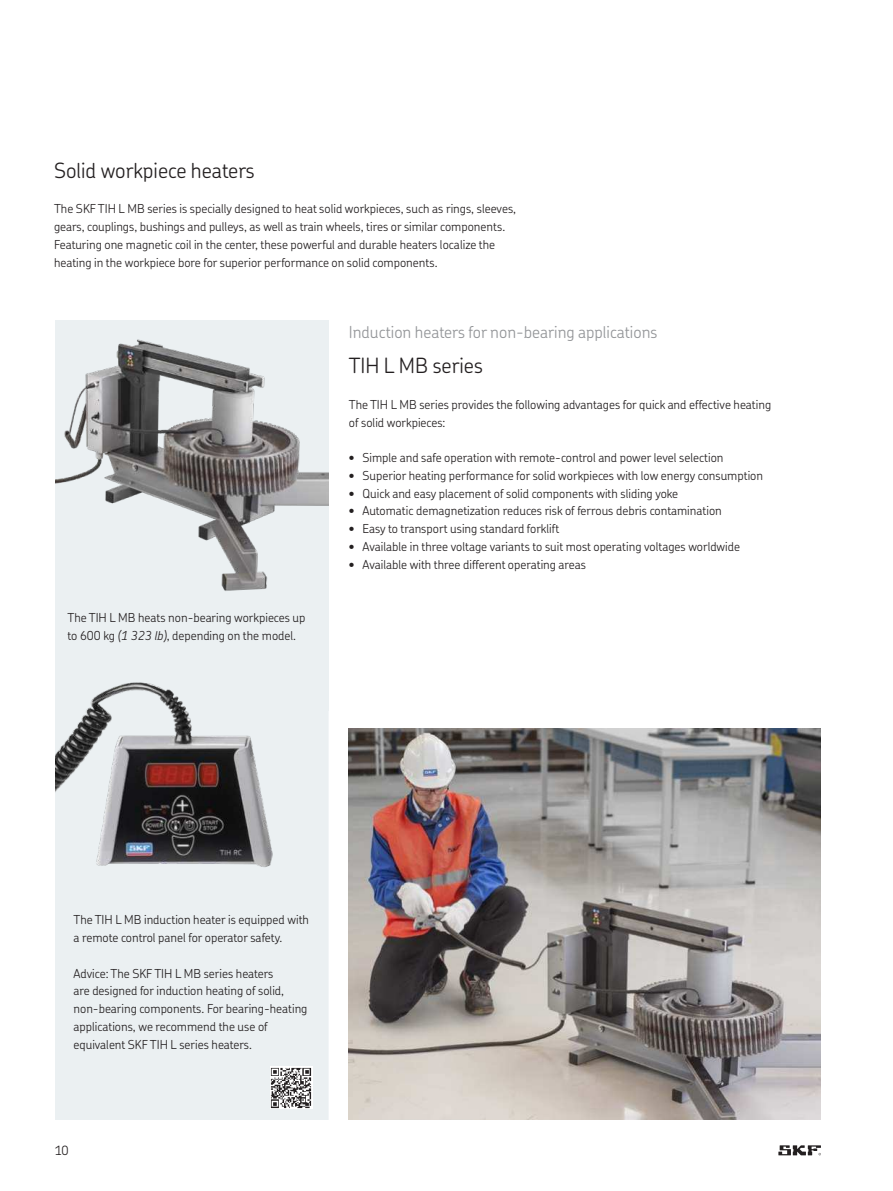
<style>
.page{position:relative;width:893px;height:1191px;background:#fff}
.page>*{position:absolute;margin:0;border:0;box-sizing:border-box;transform-origin:0 0}
.t1{font:300 21px "SKF Chevin OT";color:#231f20}
.t2{font:300 16.5px "SKF Chevin OT";color:#939598}
.t3{font:300 12.75px "SKF Chevin OT";color:#231f20}
.t4{font:300 12.3px/17.7px "SKF Chevin OT";color:#231f20}
.s1{font-style:italic}
</style>
<div class="page">
<svg style="left:778px;top:1145px;width:43px;height:10px"></svg>
<div style="left:55px;top:320px;width:273px;height:800px;background:#ebf0f2"></div>
<img style="left:55px;top:339px;width:273px;height:252px">
<img style="left:349px;top:729px;width:471px;height:391px">
<img style="left:56px;top:682px;width:217px;height:185px">
<div style="left:270px;top:1066px;width:43px;height:43px;background:#fff"></div>
<img style="left:270px;top:1067px;width:42px;height:42px">
<h1 class="t1" style="left:54px;top:160px;width:202px">Solid workpiece heaters</h1>
<p class="t4" style="left:54px;top:200px;width:463px">The SKF TIH L MB series is specially designed to heat solid workpieces, such as rings, sleeves, gears, couplings, bushings and pulleys, as well as train wheels, tires or similar components.<br>Featuring one magnetic coil in the center, these powerful and durable heaters localize the heating in the workpiece bore for superior performance on solid components.</p>
<p class="t4" style="left:68px;top:609px;width:239px">The TIH L MB heats non-bearing workpieces up to 600 kg <span class="s1">(1 323 lb)</span>, depending on the model.</p>
<h2 class="t2" style="left:349px;top:324px;width:310px">Induction heaters for non-bearing applications</h2>
<h1 class="t1" style="left:349px;top:356px;width:136px">TIH L MB series</h1>
<p class="t4" style="left:349px;top:396px;width:424px">The TIH L MB series provides the following advantages for quick and effective heating of solid workpieces:</p>
<p class="t4" style="left:349px;top:449px;width:376px">• Simple and safe operation with remote-control and power level selection</p>
<p class="t4" style="left:349px;top:467px;width:415px">• Superior heating performance for solid workpieces with low energy consumption</p>
<p class="t4" style="left:349px;top:485px;width:331px">• Quick and easy placement of solid components with sliding yoke</p>
<p class="t4" style="left:349px;top:503px;width:374px">• Automatic demagnetization reduces risk of ferrous debris contamination</p>
<p class="t4" style="left:349px;top:520px;width:212px">• Easy to transport using standard forklift</p>
<p class="t4" style="left:349px;top:538px;width:392px">• Available in three voltage variants to suit most operating voltages worldwide</p>
<p class="t4" style="left:349px;top:556px;width:239px">• Available with three different operating areas</p>
<p class="t4" style="left:73px;top:911px;width:237px">The TIH L MB induction heater is equipped with a remote control panel for operator safety.</p>
<p class="t4" style="left:73px;top:965px;width:235px">Advice: The SKF TIH L MB series heaters<br>are designed for induction heating of solid, non-bearing components. For bearing-heating applications, we recommend the use of equivalent SKF TIH L series heaters.</p>
<p class="t3" style="left:55px;top:1145px;width:15px">10</p>
</div>
